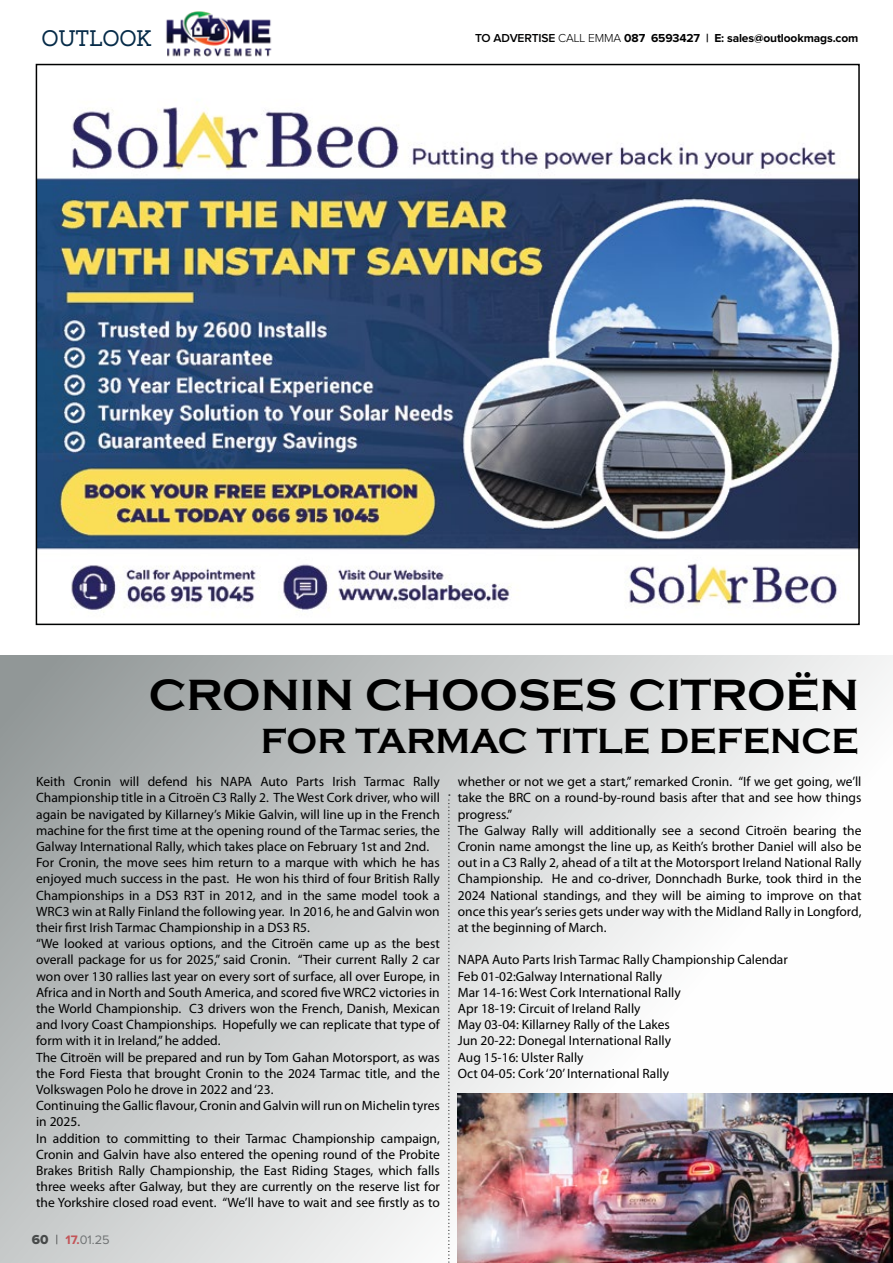
<style>
.page{position:relative;width:893px;height:1263px;background:#fff}
.page>*{position:absolute;margin:0;border:0;box-sizing:border-box;transform-origin:0 0}
.t1{font:700 45px "Copperplate Gothic";color:#000}
.t2{font:700 36px "Copperplate Gothic";color:#000}
.t3{font:22.5px "Nexa Slab Regular FREE";letter-spacing:-.01em;color:#062b48;scale:.95 1}
.t4{font:13.5px/16.2px "Myriad Pro";color:#000}
.t5{font:12.75px "Proxima Nova";color:#58595b}
.t6{font:700 12px "Proxima Nova";letter-spacing:-.01em;color:#000101}
.s1{font-weight:600}
.s2{font-weight:300}
.s3{font-family:"Proxima Nova Extrabld";font-size:13.5px;color:#000101}
.s4{font-size:13.5px;color:#000101}
.s5{font-weight:700;color:#ed1d24}
</style>
<div class="page">
<img style="left:166px;top:11px;width:106px;height:46px">
<img style="left:39px;top:102px;width:818px;height:511px">
<svg style="left:0;top:655px;width:893px;height:608px"></svg>
<img style="left:458px;top:1093px;width:435px;height:170px">
<svg style="left:448px;top:794px;width:2px;height:469px"></svg>
<h3 class="t3" style="left:42px;top:25px;width:117px">OUTLOOK</h3>
<p class="t6" style="left:475px;top:32px;width:385px"><span class="s1">TO ADVERTISE</span> <span class="s2">CALL EMMA</span> 087 6593427 | E: sales@outlookmags.com</p>
<h1 class="t1" style="left:149px;top:670px;width:712px">CRONIN CHOOSES CITROËN</h1>
<h2 class="t2" style="left:261px;top:721px;width:599px">FOR TARMAC TITLE DEFENCE</h2>
<p class="t4" style="left:36px;top:773px;width:405px">Keith Cronin will defend his NAPA Auto Parts Irish Tarmac Rally Championship title in a Citroën C3 Rally 2. The West Cork driver, who will again be navigated by Killarney’s Mikie Galvin, will line up in the French machine for the first time at the opening round of the Tarmac series, the Galway International Rally, which takes place on February 1st and 2nd.<br>For Cronin, the move sees him return to a marque with which he has enjoyed much success in the past. He won his third of four British Rally Championships in a DS3 R3T in 2012, and in the same model took a WRC3 win at Rally Finland the following year. In 2016, he and Galvin won their first Irish Tarmac Championship in a DS3 R5.<br>“We looked at various options, and the Citroën came up as the best overall package for us for 2025,” said Cronin. “Their current Rally 2 car won over 130 rallies last year on every sort of surface, all over Europe, in Africa and in North and South America, and scored five WRC2 victories in the World Championship. C3 drivers won the French, Danish, Mexican and Ivory Coast Championships. Hopefully we can replicate that type of form with it in Ireland,” he added.<br>The Citroën will be prepared and run by Tom Gahan Motorsport, as was the Ford Fiesta that brought Cronin to the 2024 Tarmac title, and the Volkswagen Polo he drove in 2022 and ‘23.<br>Continuing the Gallic flavour, Cronin and Galvin will run on Michelin tyres in 2025.<br>In addition to committing to their Tarmac Championship campaign, Cronin and Galvin have also entered the opening round of the Probite Brakes British Rally Championship, the East Riding Stages, which falls three weeks after Galway, but they are currently on the reserve list for the Yorkshire closed road event. “We’ll have to wait and see firstly as to</p>
<p class="t4" style="left:458px;top:773px;width:405px">whether or not we get a start,” remarked Cronin. “If we get going, we’ll take the BRC on a round-by-round basis after that and see how things progress.”<br>The Galway Rally will additionally see a second Citroën bearing the Cronin name amongst the line up, as Keith’s brother Daniel will also be out in a C3 Rally 2, ahead of a tilt at the Motorsport Ireland National Rally Championship. He and co-driver, Donnchadh Burke, took third in the 2024 National standings, and they will be aiming to improve on that once this year’s series gets under way with the Midland Rally in Longford, at the beginning of March.</p>
<p class="t4" style="left:458px;top:951px;width:332px">NAPA Auto Parts Irish Tarmac Rally Championship Calendar Feb 01-02:Galway International Rally<br>Mar 14-16: West Cork International Rally<br>Apr 18-19: Circuit of Ireland Rally<br>May 03-04: Killarney Rally of the Lakes<br>Jun 20-22: Donegal International Rally<br>Aug 15-16: Ulster Rally<br>Oct 04-05: Cork ‘20’ International Rally</p>
<p class="t5" style="left:32px;top:1234px;width:79px"><span class="s3">60</span> <span class="s4">|</span> <span class="s5">17.</span>01.25</p>
</div>
